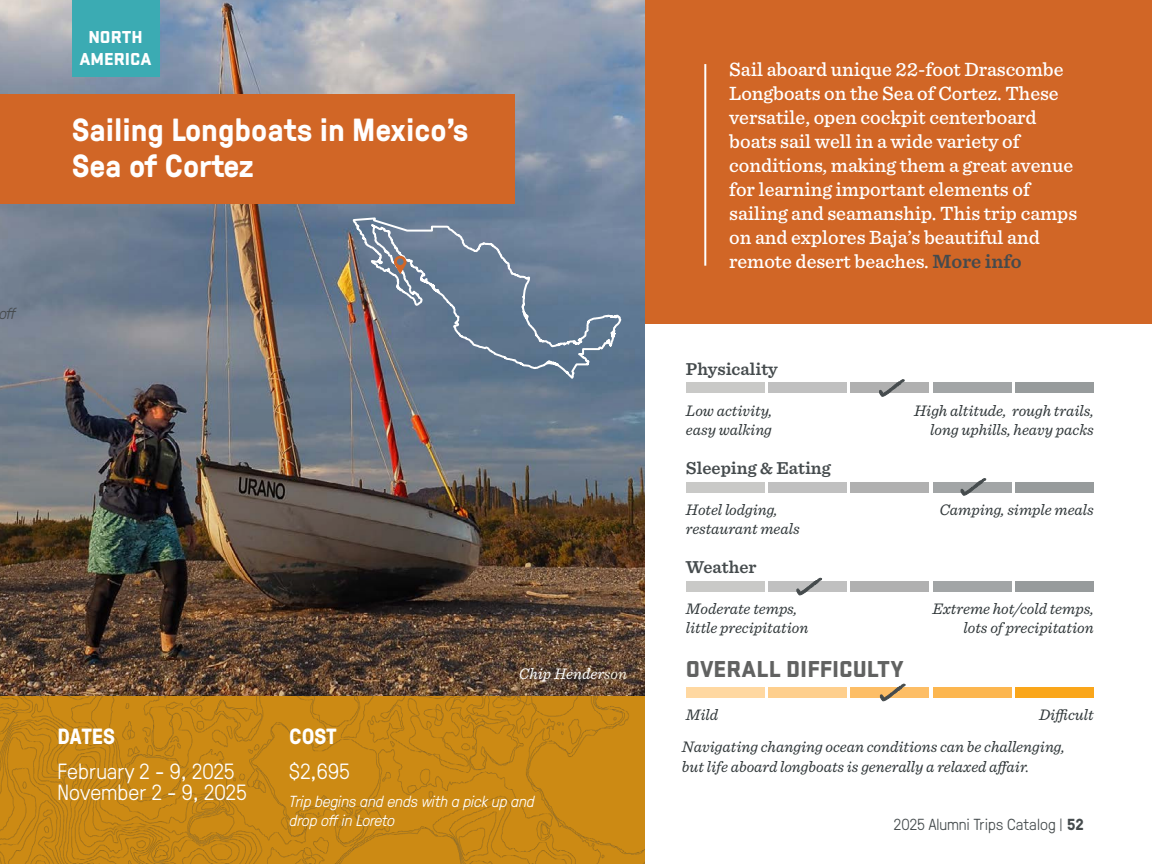
<style>
.page{position:relative;width:1152px;height:864px;background:#fff}
.page>*{position:absolute;margin:0;border:0;box-sizing:border-box;transform-origin:0 0}
.t1{font:700 32px/36px "GT Pressura";color:#fff}
.t2{font:900 24px "Stratum 2";color:#616261}
.t3{font:300 22px/20.6px "GT Pressura";color:#fff}
.t4{font:700 22px "GT Pressura";color:#fff}
.t5{font:500 20px/24px "Sentinel";color:#fff}
.t6{font:600 18px "Sentinel";color:#454b4d}
.t7{font:900 18px/22px "Stratum 2";color:#fff;text-align:center}
.t8{font:italic 16px/19.2px "Sentinel";color:#303739}
.t9{font:italic 300 16px/19.2px "GT Pressura";color:#fff}
.t10{font:300 16px "GT Pressura";color:#454b4d}
.t11{font:italic 16px "Sentinel";color:#fff}
.t12{font:italic 300 16px "GT Pressura";color:#464a4d}
.s1{color:#f3eddb}
.s2{font-weight:600;color:#454a4d}
.s3{font-weight:700}
</style>
<div class="page">
<div style="left:583px;top:0;width:569px;height:324px;background:#d16626"></div>
<img style="left:0;top:0;width:645px;height:342px">
<img style="left:0;top:342px;width:645px;height:355px">
<div style="left:0;top:95px;width:514px;height:109px;background:#d16626"></div>
<img style="left:0;top:697px;width:645px;height:167px">
<div style="left:72px;top:0;width:87px;height:76px;background:#3babb3"></div>
<hr style="left:704px;top:64px;width:2px;height:202px;background:#fff">
<div style="left:686px;top:482px;width:78px;height:11px;background:#c9c9c7"></div>
<div style="left:851px;top:482px;width:78px;height:11px;background:#b0b0b0"></div>
<div style="left:768px;top:482px;width:79px;height:11px;background:#c0c0c0"></div>
<div style="left:933px;top:482px;width:78px;height:11px;background:#a2a5a6"></div>
<div style="left:1016px;top:482px;width:78px;height:11px;background:#979b9c"></div>
<div style="left:686px;top:581px;width:78px;height:11px;background:#c9c9c7"></div>
<div style="left:851px;top:581px;width:78px;height:11px;background:#b0b0b0"></div>
<div style="left:768px;top:581px;width:79px;height:11px;background:#c0c0c0"></div>
<div style="left:933px;top:581px;width:78px;height:11px;background:#a2a5a6"></div>
<div style="left:1016px;top:581px;width:78px;height:11px;background:#979b9c"></div>
<div style="left:686px;top:383px;width:78px;height:10px;background:#c9c9c7"></div>
<div style="left:851px;top:383px;width:78px;height:10px;background:#b0b0b0"></div>
<div style="left:768px;top:383px;width:79px;height:10px;background:#c0c0c0"></div>
<div style="left:933px;top:383px;width:78px;height:10px;background:#a2a5a6"></div>
<div style="left:1016px;top:383px;width:78px;height:10px;background:#979b9c"></div>
<div style="left:686px;top:687px;width:78px;height:11px;background:#ffd8a1"></div>
<div style="left:851px;top:687px;width:78px;height:11px;background:#fdbe66"></div>
<div style="left:768px;top:687px;width:79px;height:11px;background:#fecf8d"></div>
<div style="left:933px;top:687px;width:78px;height:11px;background:#fcb64f"></div>
<div style="left:1016px;top:687px;width:78px;height:11px;background:#faa61a"></div>
<svg style="left:960px;top:478px;width:27px;height:18px"></svg>
<svg style="left:796px;top:577px;width:27px;height:19px"></svg>
<svg style="left:879px;top:683px;width:27px;height:18px"></svg>
<svg style="left:879px;top:379px;width:26px;height:18px"></svg>
<svg style="left:352px;top:187px;width:270px;height:196px"></svg>
<svg style="left:394px;top:256px;width:12px;height:18px"></svg>
<p class="t12" style="left:-1px;top:302px;width:20px">off</p>
<p class="t7" style="left:79px;top:25px;width:74px">NORTH<br>AMERICA</p>
<h1 class="t1" style="left:72px;top:111px;width:398px">Sailing Longboats in Mexico’s<br>Sea of Cortez</h1>
<h3 class="t4" style="left:57px;top:720px;width:59px">DATES</h3>
<h3 class="t3" style="left:57px;top:760px;width:191px">February 2 - 9, 2025<br>November 2 - 9, 2025</h3>
<p class="t11" style="left:519px;top:661px;width:110px">Chip Hender<span class="s1">son</span></p>
<h3 class="t4" style="left:289px;top:720px;width:49px">COST</h3>
<h3 class="t3" style="left:289px;top:760px;width:62px">$2,695</h3>
<p class="t9" style="left:289px;top:791px;width:247px">Trip begins and ends with a pick up and drop off in Loreto</p>
<p class="t5" style="left:729px;top:57px;width:350px">Sail aboard unique 22-foot Drascombe Longboats on the Sea of Cortez. These versatile, open cockpit centerboard boats sail well in a wide variety of conditions, making them a great avenue for learning important elements of sailing and seamanship. This trip camps on and explores Baja’s beautiful and remote desert beaches. <span class="s2">More info</span></p>
<p class="t6" style="left:686px;top:355px;width:93px">Physicality</p>
<p class="t8" style="left:686px;top:400px;width:88px">Low activity, easy walking</p>
<p class="t8" style="left:914px;top:400px;width:181px;text-align:right">High altitude, rough trails, long uphills, heavy packs</p>
<p class="t6" style="left:686px;top:454px;width:146px">Sleeping &amp; Eating</p>
<p class="t8" style="left:686px;top:499px;width:115px">Hotel lodging, restaurant meals</p>
<p class="t8" style="left:939px;top:499px;width:156px">Camping, simple meals</p>
<p class="t6" style="left:686px;top:553px;width:72px">Weather</p>
<p class="t8" style="left:686px;top:598px;width:124px">Moderate temps, little precipitation</p>
<p class="t8" style="left:933px;top:598px;width:163px;text-align:right">Extreme hot/cold temps, lots of precipitation</p>
<h2 class="t2" style="left:686px;top:651px;width:219px">OVERALL DIFFICULTY</h2>
<p class="t8" style="left:686px;top:704px;width:34px">Mild</p>
<p class="t8" style="left:682px;top:698px;width:413px;line-height:32.2px;text-indent:357px">Difficult<br>Navigating changing ocean conditions can be challenging,</p>
<p class="t8" style="left:682px;top:756px;width:349px">but life aboard longboats is generally a relaxed affair.</p>
<p class="t10" style="left:894px;top:812px;width:192px">2025 Alumni Trips Catalog | <span class="s3">52</span></p>
</div>
